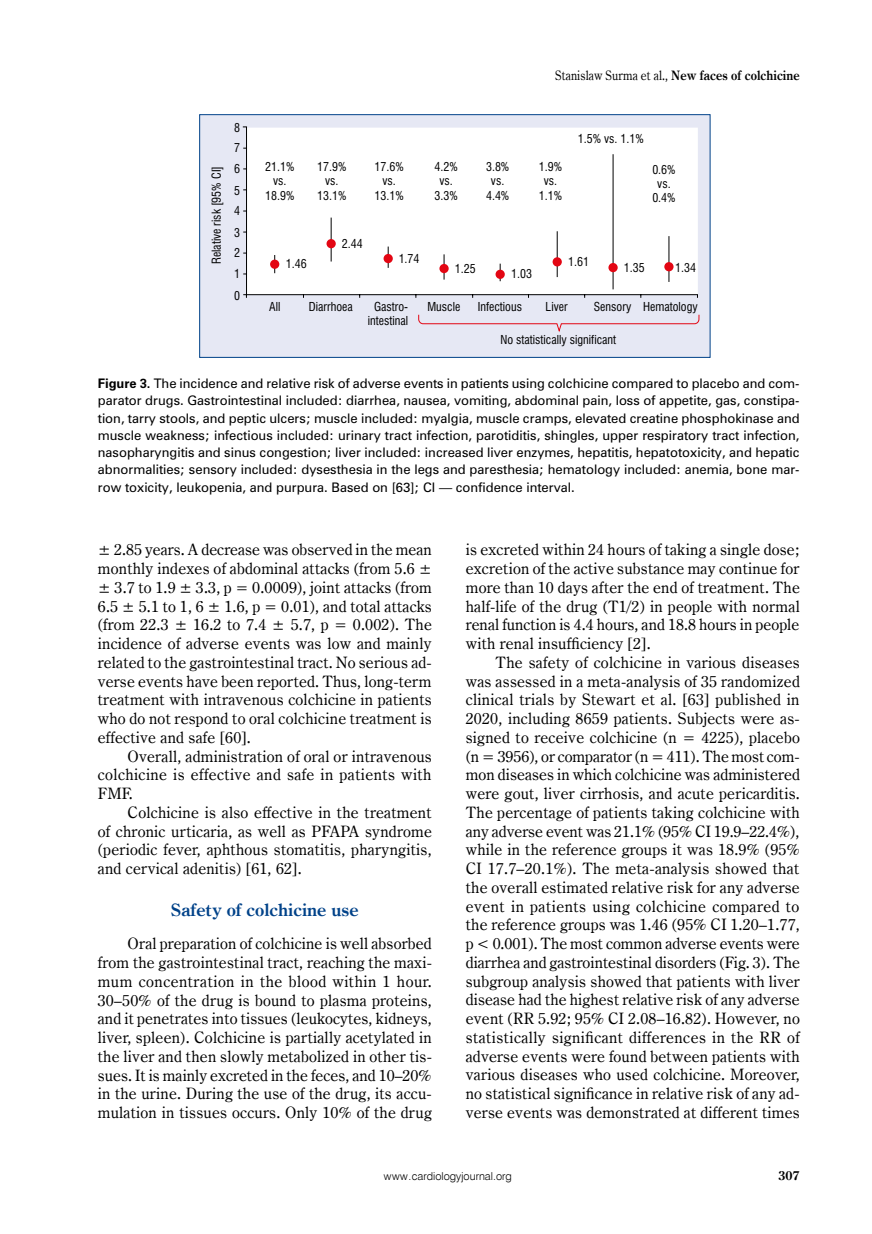
<style>
.page{position:relative;width:872px;height:1234px;background:#fff}
.page>*{position:absolute;margin:0;border:0;box-sizing:border-box;transform-origin:0 0}
.t1{font:700 17.25px "Century Oldst EU";color:#004289}
.t2{font:15.75px/18.8px "Century Oldst EU";letter-spacing:.015em;color:#000;text-align:justify}
.t3{font:13.05px "Century Oldst EU";letter-spacing:.005em;color:#000;scale:.9 1}
.t4{font:700 12.75px "Century Oldst EU";color:#000}
.t5{font:12px/17.2px "Zurich PL";color:#000;text-align:justify}
.t6{font:12px/14.4px "Swis 721 Cn EU";color:#000;text-align:center}
.t7{font:10.95px "Swis 721 Lt EU";color:#000}
.s1{font-weight:700}
</style>
<div class="page">
<div style="left:200px;top:115px;width:510px;height:242px;background:#e6e8f4"></div>
<div style="left:199px;top:114px;width:511px;height:243px;border:1px solid #004289"></div>
<div style="left:242px;top:126px;width:456px;height:172px;background:#fff"></div>
<hr style="left:557px;top:231px;width:1px;height:46px;background:#000">
<hr style="left:613px;top:154px;width:1px;height:135px;background:#000">
<hr style="left:668px;top:236px;width:1px;height:46px;background:#000">
<svg style="left:388px;top:246px;width:1px;height:22px"></svg>
<hr style="left:331px;top:217px;width:1px;height:44px;background:#000">
<svg style="left:444px;top:254px;width:1px;height:25px"></svg>
<div style="left:270px;top:259px;width:9px;height:10px;background:#e30613;border-radius:50%"></div>
<div style="left:326px;top:239px;width:10px;height:9px;background:#e30613;border-radius:50%"></div>
<div style="left:383px;top:254px;width:10px;height:9px;background:#e30613;border-radius:50%"></div>
<div style="left:439px;top:264px;width:10px;height:9px;background:#e30613;border-radius:50%"></div>
<div style="left:495px;top:270px;width:10px;height:9px;background:#e30613;border-radius:50%"></div>
<div style="left:552px;top:257px;width:10px;height:9px;background:#e30613;border-radius:50%"></div>
<div style="left:608px;top:263px;width:9px;height:9px;background:#e30613;border-radius:50%"></div>
<div style="left:664px;top:262px;width:9px;height:9px;background:#e30613;border-radius:50%"></div>
<svg style="left:418px;top:314px;width:282px;height:18px"></svg>
<p class="t6" style="left:209px;top:264px;width:100px;rotate:-90deg">Relative risk [95% CI]</p>
<p class="t6" style="left:234px;top:121px;width:7px">8</p>
<p class="t6" style="left:234px;top:141px;width:7px">7</p>
<p class="t6" style="left:234px;top:162px;width:7px">6</p>
<p class="t6" style="left:234px;top:183px;width:7px">5</p>
<p class="t6" style="left:234px;top:204px;width:7px">4</p>
<p class="t6" style="left:234px;top:225px;width:7px">3</p>
<p class="t6" style="left:234px;top:267px;width:7px">1</p>
<p class="t6" style="left:234px;top:245px;width:7px">2</p>
<p class="t6" style="left:234px;top:288px;width:7px">0</p>
<p class="t3" style="left:555px;top:68px;width:273px">Stanislaw Surma et al., <span class="s1">New faces of colchicine</span></p>
<p class="t6" style="left:578px;top:132px;width:68px">1.5% vs. 1.1%</p>
<p class="t6" style="left:265px;top:159px;width:31px">21.1% vs.<br>18.9%</p>
<p class="t6" style="left:434px;top:159px;width:25px">4.2% vs.<br>3.3%</p>
<p class="t6" style="left:486px;top:159px;width:25px">3.8% vs.<br>4.4%</p>
<p class="t6" style="left:539px;top:159px;width:25px">1.9% vs.<br>1.1%</p>
<p class="t6" style="left:317px;top:159px;width:31px">17.9% vs.<br>13.1%</p>
<p class="t6" style="left:374px;top:159px;width:31px">17.6% vs.<br>13.1%</p>
<p class="t6" style="left:652px;top:162px;width:25px">0.6% vs.<br>0.4%</p>
<p class="t6" style="left:342px;top:237px;width:22px">2.44</p>
<p class="t6" style="left:286px;top:256px;width:22px">1.46</p>
<p class="t6" style="left:399px;top:251px;width:22px">1.74</p>
<p class="t6" style="left:455px;top:261px;width:22px">1.25</p>
<p class="t6" style="left:511px;top:266px;width:22px">1.03</p>
<p class="t6" style="left:568px;top:254px;width:22px">1.61</p>
<p class="t6" style="left:624px;top:260px;width:22px">1.35</p>
<p class="t6" style="left:675px;top:260px;width:22px">1.34</p>
<p class="t6" style="left:269px;top:299px;width:13px">All</p>
<p class="t6" style="left:309px;top:299px;width:46px">Diarrhoea</p>
<p class="t6" style="left:368px;top:299px;width:42px">Gastro&shy;intestinal</p>
<p class="t6" style="left:427px;top:299px;width:34px">Muscle</p>
<p class="t6" style="left:478px;top:299px;width:46px">Infectious</p>
<p class="t6" style="left:545px;top:299px;width:23px">Liver</p>
<p class="t6" style="left:594px;top:299px;width:105px">Sensory Hematology</p>
<p class="t6" style="left:500px;top:333px;width:117px">No statistically significant</p>
<p class="t5" style="left:98px;top:374px;width:703px"><span class="s1">Figure 3.</span> The incidence and relative risk of adverse events in patients using colchicine compared to placebo and com&shy;parator drugs. Gastrointestinal included: diarrhea, nausea, vomiting, abdominal pain, loss of appetite, gas, constipa&shy;tion, tarry stools, and peptic ulcers; muscle included: myalgia, muscle cramps, elevated creatine phosphokinase and muscle weakness; infectious included: urinary tract infection, parotiditis, shingles, upper respiratory tract infection, nasopharyngitis and sinus congestion; liver included: increased liver enzymes, hepatitis, hepatotoxicity, and hepatic abnormalities; sensory included: dysesthesia in the legs and paresthesia; hematology included: anemia, bone mar&shy;row toxicity, leukopenia, and purpura. Based on [63]; CI — confidence interval.</p>
<p class="t2" style="left:98px;top:540px;width:335px">± 2.85 years. A decrease was observed in the mean monthly indexes of abdominal attacks (from 5.6 ± ± 3.7 to 1.9 ± 3.3, p = 0.0009), joint attacks (from 6.5 ± 5.1 to 1, 6 ± 1.6, p = 0.01), and total attacks (from 22.3 ± 16.2 to 7.4 ± 5.7, p = 0.002). The incidence of adverse events was low and mainly related to the gastrointestinal tract. No serious ad&shy;verse events have been reported. Thus, long-term treatment with intravenous colchicine in patients who do not respond to oral colchicine treatment is effective and safe [60].</p>
<p class="t2" style="left:98px;top:746px;width:335px;text-indent:30px">Overall, administration of oral or intravenous colchicine is effective and safe in patients with FMF.</p>
<p class="t2" style="left:98px;top:803px;width:335px;text-indent:30px">Colchicine is also effective in the treatment of chronic urticaria, as well as PFAPA syndrome (periodic fever, aphthous stomatitis, pharyngitis, and cervical adenitis) [61, 62].</p>
<p class="t1" style="left:171px;top:899px;width:189px">Safety of colchicine use</p>
<p class="t2" style="left:98px;top:934px;width:335px;text-indent:30px">Oral preparation of colchicine is well absorbed from the gastrointestinal tract, reaching the maxi&shy;mum concentration in the blood within 1 hour.<br>30–50% of the drug is bound to plasma proteins, and it penetrates into tissues (leukocytes, kidneys, liver, spleen). Colchicine is partially acetylated in the liver and then slowly metabolized in other tis&shy;sues. It is mainly excreted in the feces, and 10–20% in the urine. During the use of the drug, its accu&shy;mulation in tissues occurs. Only 10% of the drug</p>
<p class="t2" style="left:466px;top:540px;width:335px">is excreted within 24 hours of taking a single dose; excretion of the active substance may continue for more than 10 days after the end of treatment. The half-life of the drug (T1/2) in people with normal renal function is 4.4 hours, and 18.8 hours in people with renal insufficiency [2].</p>
<p class="t2" style="left:466px;top:653px;width:336px;text-indent:30px">The safety of colchicine in various diseases was assessed in a meta-analysis of 35 randomized clinical trials by Stewart et al. [63] published in 2020, including 8659 patients. Subjects were as&shy;signed to receive colchicine (n = 4225), placebo (n = 3956), or comparator (n = 411). The most com&shy;mon diseases in which colchicine was administered were gout, liver cirrhosis, and acute pericarditis.<br>The percentage of patients taking colchicine with any adverse event was 21.1% (95% CI 19.9–22.4%), while in the reference groups it was 18.9% (95% CI 17.7–20.1%). The meta-analysis showed that the overall estimated relative risk for any adverse event in patients using colchicine compared to the reference groups was 1.46 (95% CI 1.20–1.77, p &lt; 0.001). The most common adverse events were diarrhea and gastrointestinal disorders (Fig. 3). The subgroup analysis showed that patients with liver disease had the highest relative risk of any adverse event (RR 5.92; 95% CI 2.08–16.82). However, no statistically significant differences in the RR of adverse events were found between patients with various diseases who used colchicine. Moreover, no statistical significance in relative risk of any ad&shy;verse events was demonstrated at different times</p>
<p class="t7" style="left:384px;top:1169px;width:129px">www.cardiologyjournal.org</p>
<p class="t4" style="left:778px;top:1167px;width:23px">307</p>
</div>
